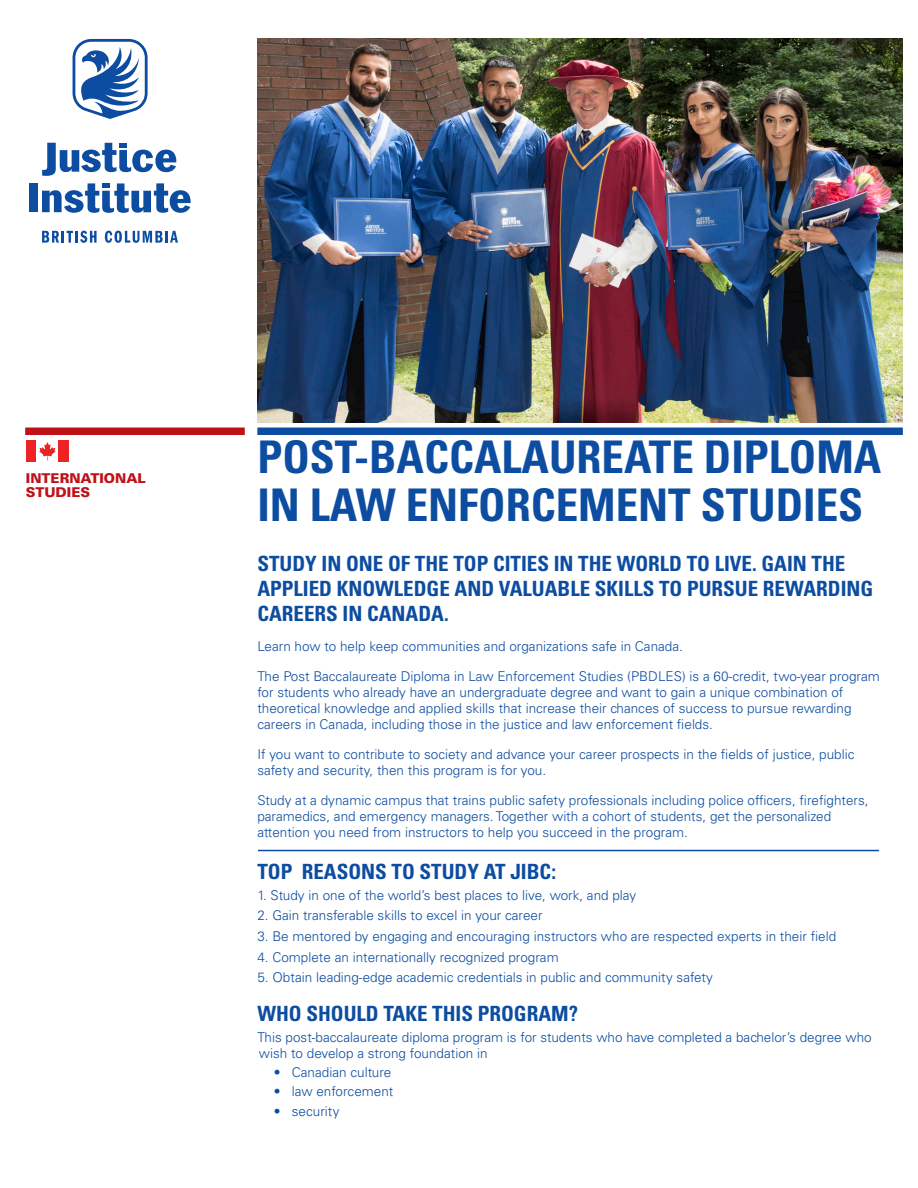
<style>
.page{position:relative;width:918px;height:1188px;background:#fff}
.page>*{position:absolute;margin:0;border:0;box-sizing:border-box;transform-origin:0 0}
.t1{font:700 condensed 45px/48px "Univers LT Std";color:#0d4da1}
.t2{font:700 condensed 21px/25.2px "Univers LT Std";color:#0d4da1}
.t3{font:300 13.5px/16.2px "Univers LT Std";color:#0d4da1}
.t4{font:900 13.5px/13.5px "Univers LT Std";color:#c01119}
</style>
<div class="page">
<div style="left:257px;top:428px;width:646px;height:7px;background:#0d4da1"></div>
<img style="left:257px;top:39px;width:646px;height:384px">
<div style="left:25px;top:428px;width:220px;height:7px;background:#c01119"></div>
<hr style="left:258px;top:850px;width:621px;height:1px;background:#0d4da1">
<div style="left:26px;top:440px;width:11px;height:22px;background:#ee2123"></div>
<div style="left:58px;top:440px;width:11px;height:22px;background:#ee2123"></div>
<svg style="left:39px;top:442px;width:17px;height:18px"></svg>
<svg style="left:72px;top:38px;width:76px;height:81px"></svg>
<svg style="left:42px;top:143px;width:134px;height:33px"></svg>
<div style="left:30px;top:184px;width:8px;height:28px;background:#0d4da1"></div>
<svg style="left:42px;top:183px;width:149px;height:30px"></svg>
<svg style="left:42px;top:231px;width:55px;height:12px"></svg>
<svg style="left:105px;top:231px;width:73px;height:12px"></svg>
<div style="left:119px;top:143px;width:8px;height:5px;background:#0d4da1"></div>
<p class="t4" style="left:26px;top:471px;width:121px">INTERNATIONAL<br>STUDIES</p>
<p class="t1" style="left:257px;top:432px;width:625px">POST-BACCALAUREATE DIPLOMA<br>IN LAW ENFORCEMENT STUDIES</p>
<p class="t2" style="left:257px;top:551px;width:618px">STUDY IN ONE OF THE TOP CITIES IN THE WORLD TO LIVE. GAIN THE<br>APPLIED KNOWLEDGE AND VALUABLE SKILLS TO PURSUE REWARDING<br>CAREERS IN CANADA.</p>
<p class="t3" style="left:257px;top:638px;width:427px">Learn how to help keep communities and organizations safe in Canada.</p>
<p class="t3" style="left:257px;top:668px;width:624px">The Post Baccalaureate Diploma in Law Enforcement Studies (PBDLES) is a 60-credit, two-year program for students who already have an undergraduate degree and want to gain a unique combination of theoretical knowledge and applied skills that increase their chances of success to pursue rewarding careers in Canada, including those in the justice and law enforcement fields.</p>
<p class="t3" style="left:257px;top:746px;width:599px">If you want to contribute to society and advance your career prospects in the fields of justice, public safety and security, then this program is for you.</p>
<p class="t3" style="left:257px;top:792px;width:613px">Study at a dynamic campus that trains public safety professionals including police officers, firefighters, paramedics, and emergency managers. Together with a cohort of students, get the personalized attention you need from instructors to help you succeed in the program.</p>
<p class="t2" style="left:257px;top:859px;width:300px">TOP REASONS TO STUDY AT JIBC:</p>
<p class="t3" style="left:257px;top:887px;width:380px">1. Study in one of the world’s best places to live, work, and play</p>
<p class="t3" style="left:257px;top:907px;width:287px">2. Gain transferable skills to excel in your career</p>
<p class="t3" style="left:257px;top:928px;width:580px">3. Be mentored by engaging and encouraging instructors who are respected experts in their field</p>
<p class="t3" style="left:257px;top:949px;width:303px">4. Complete an internationally recognized program</p>
<p class="t3" style="left:257px;top:970px;width:457px">5. Obtain leading-edge academic credentials in public and community safety</p>
<p class="t2" style="left:257px;top:1001px;width:322px">WHO SHOULD TAKE THIS PROGRAM?</p>
<p class="t3" style="left:257px;top:1029px;width:616px">This post-baccalaureate diploma program is for students who have completed a bachelor’s degree who wish to develop a strong foundation in</p>
<p class="t3" style="left:274px;top:1064px;width:119px">• Canadian culture</p>
<p class="t3" style="left:274px;top:1084px;width:121px">• law enforcement</p>
<p class="t3" style="left:274px;top:1103px;width:67px">• security</p>
</div>
